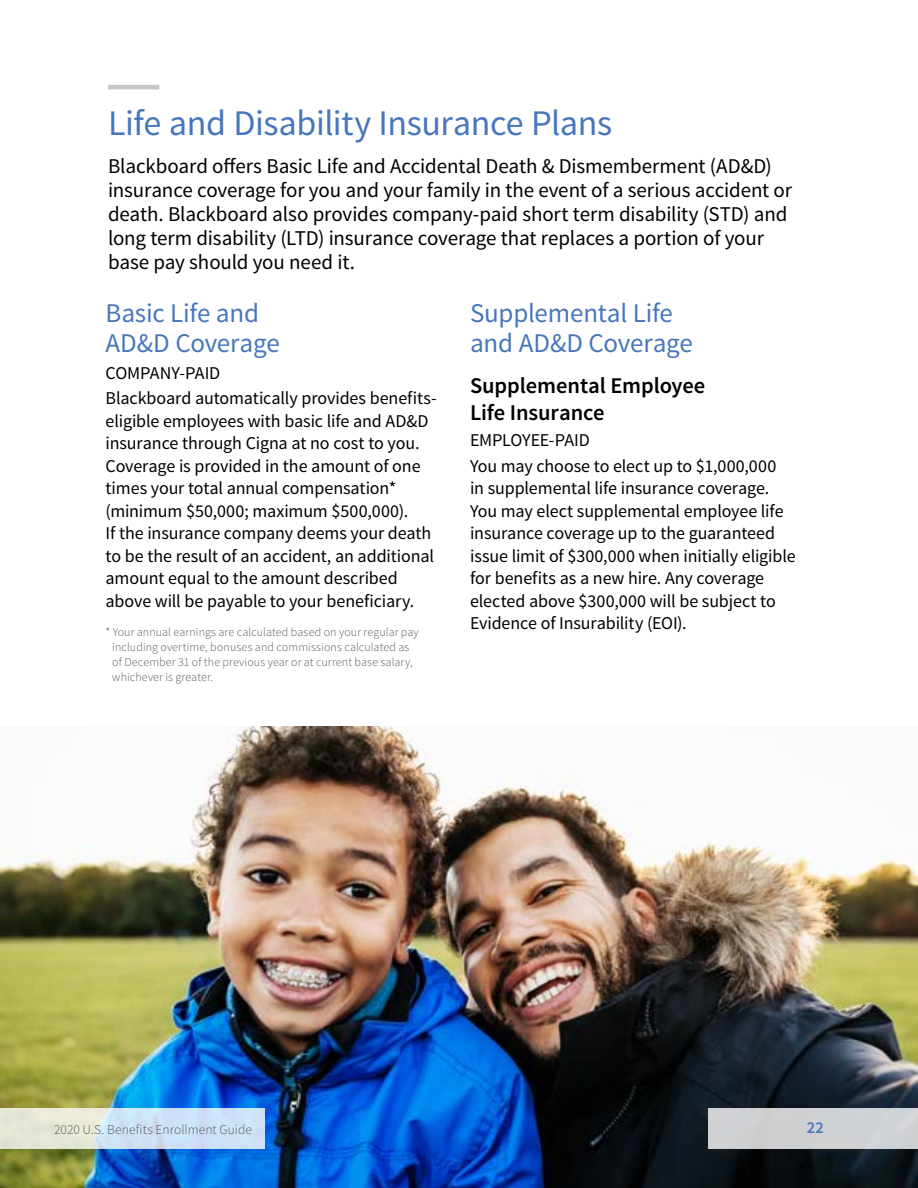
<style>
.page{position:relative;width:918px;height:1188px;background:#fff}
.page>*{position:absolute;margin:0;border:0;box-sizing:border-box;transform-origin:0 0}
.t1{font:36px "Source Sans Pro";letter-spacing:-.01em;color:#4776bd}
.t2{font:27px/30px "Source Sans Pro";letter-spacing:-.01em;color:#4776bd}
.t3{font:600 22.5px/27px "Source Sans Pro";letter-spacing:-.005em;color:#000}
.t4{font:21px/24px "Source Sans Pro";letter-spacing:-.005em;color:#000}
.t5{font:18px/22.5px "Source Sans Pro";letter-spacing:-.005em;color:#000}
.t6{font:600 16.5px "Source Sans Pro";color:#4776bd}
.t7{font:300 13.5px "Source Sans Pro";letter-spacing:.005em;color:#595959}
.t8{font:300 12px/15px "Source Sans Pro";letter-spacing:.01em;color:#595959}
</style>
<div class="page">
<img style="left:0;top:727px;width:918px;height:461px">
<svg style="left:0;top:1108px;width:265px;height:41px;background:#d6e4eb"></svg>
<div style="left:708px;top:1108px;width:210px;height:41px;background:#cfd1d3"></div>
<hr style="left:108px;top:85px;width:51px;height:4px;background:#c6c6c6">
<h1 class="t1" style="left:108px;top:101px;width:506px">Life and Disability Insurance Plans</h1>
<p class="t4" style="left:108px;top:154px;width:686px">Blackboard offers Basic Life and Accidental Death &amp; Dismemberment (AD&amp;D) insurance coverage for you and your family in the event of a serious accident or death. Blackboard also provides company-paid short term disability (STD) and long term disability (LTD) insurance coverage that replaces a portion of your base pay should you need it.</p>
<h2 class="t2" style="left:106px;top:299px;width:176px">Basic Life and<br>AD&amp;D Coverage</h2>
<p class="t5" style="left:106px;top:360px;width:333px;line-height:25.8px">COMPANY-PAID<br>Blackboard automatically provides benefits-</p>
<p class="t5" style="left:106px;top:410px;width:330px">eligible employees with basic life and AD&amp;D insurance through Cigna at no cost to you.<br>Coverage is provided in the amount of one times your total annual compensation* (minimum $50,000; maximum $500,000).<br>If the insurance company deems your death to be the result of an accident, an additional amount equal to the amount described above will be payable to your beneficiary.</p>
<p class="t8" style="left:112px;top:624px;width:308px;text-indent:-7px">* Your annual earnings are calculated based on your regular pay including overtime, bonuses and commissions calculated as of December 31 of the previous year or at current base salary, whichever is greater.</p>
<h2 class="t2" style="left:470px;top:299px;width:224px">Supplemental Life and AD&amp;D Coverage</h2>
<p class="t3" style="left:470px;top:373px;width:237px">Supplemental Employee<br>Life Insurance</p>
<p class="t5" style="left:470px;top:428px;width:308px;line-height:25.8px">EMPLOYEE-PAID<br>You may choose to elect up to $1,000,000</p>
<p class="t5" style="left:470px;top:478px;width:327px">in supplemental life insurance coverage.<br>You may elect supplemental employee life insurance coverage up to the guaranteed issue limit of $300,000 when initially eligible for benefits as a new hire. Any coverage elected above $300,000 will be subject to Evidence of Insurability (EOI).</p>
<p class="t7" style="left:54px;top:1121px;width:199px">2020 U.S. Benefits Enrollment Guide</p>
<p class="t6" style="left:807px;top:1118px;width:19px">22</p>
</div>
